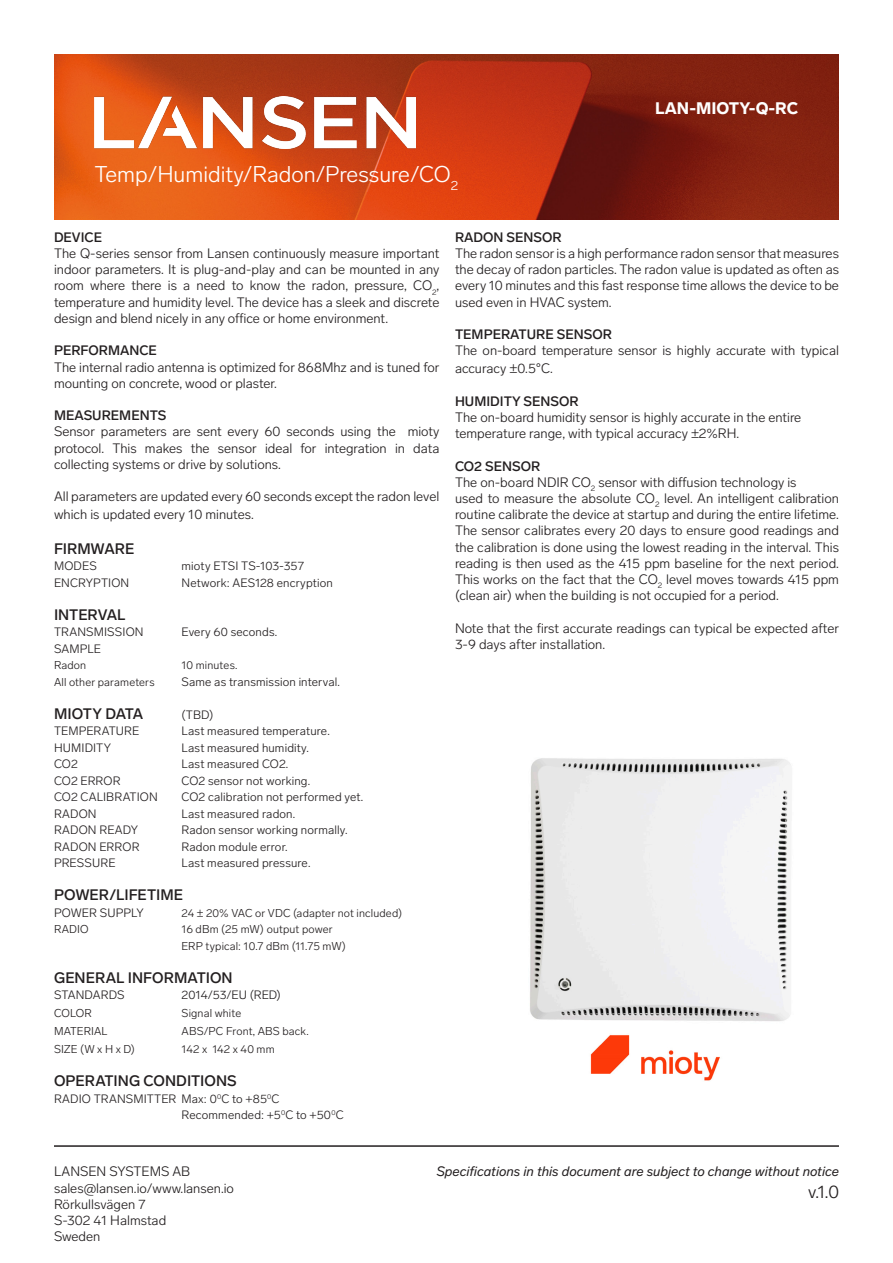
<style>
.page{position:relative;width:893px;height:1263px;background:#fff}
.page>*{position:absolute;margin:0;border:0;box-sizing:border-box;transform-origin:0 0}
.t1{font:300 22.5px "Lab Grotesque";color:#fff}
.t2{font:300 18px "Lab Grotesque";color:#231f20}
.t3{font:900 16.5px "Lab Grotesque";color:#fff}
.tekniktext{font:500 15px "Lab Grotesque";color:#231f20}
.tekniktext-2{font:500 15px "Lab Grotesque";letter-spacing:-.02em;color:#231f20}
.t4{font:300 13.5px/16.2px "Lab Grotesque";color:#231f20;text-align:justify}
.t5{font:500 13.5px "Lab Grotesque";color:#231f20}
.t6{font:italic 13.5px "Lab Grotesque";color:#231f20}
.tekniktext-3{font:300 12px "Lab Grotesque";letter-spacing:.01em;color:#231f20}
.tekniktext-4{font:300 11.25px "Lab Grotesque";letter-spacing:.015em;color:#231f20}
</style>
<div class="page">
<img style="left:54px;top:54px;width:785px;height:165px">
<img style="left:95px;top:97px;width:321px;height:52px">
<hr style="left:54px;top:1145px;width:785px;height:2px;background:#231f20">
<img style="left:530px;top:758px;width:261px;height:263px">
<img style="left:590px;top:1035px;width:130px;height:46px">
<p class="t1" style="left:95px;top:160px;width:365px">Temp/Humidity/Radon/Pressure/CO<sub>2</sub></p>
<p class="t3" style="left:655px;top:97px;width:145px">LAN-MIOTY-Q-RC</p>
<p class="t5" style="left:54px;top:228px;width:50px">DEVICE</p>
<p class="t4" style="left:54px;top:245px;width:387px">The Q-series sensor from Lansen continuously measure important indoor parameters. It is plug-and-play and can be mounted in any room where there is a need to know the radon, pressure, CO<sub>2</sub>, temperature and humidity level. The device has a sleek and discrete design and blend nicely in any office or home environment.</p>
<p class="t5" style="left:54px;top:341px;width:104px">PERFORMANCE</p>
<p class="t4" style="left:54px;top:358px;width:387px">The internal radio antenna is optimized for 868Mhz and is tuned for mounting on concrete, wood or plaster.</p>
<p class="t5" style="left:54px;top:406px;width:114px">MEASUREMENTS</p>
<p class="t4" style="left:54px;top:423px;width:387px">Sensor parameters are sent every 60 seconds using the mioty protocol. This makes the sensor ideal for integration in data collecting systems or drive by solutions.</p>
<p class="t4" style="left:54px;top:487px;width:387px;line-height:18px">All parameters are updated every 60 seconds except the radon level which is updated every 10 minutes.</p>
<p class="tekniktext" style="left:54px;top:538px;width:82px">FIRMWARE</p>
<p class="tekniktext-3" style="left:54px;top:558px;width:44px">MODES</p>
<p class="tekniktext-3" style="left:182px;top:558px;width:124px">mioty ETSI TS-103-357</p>
<p class="tekniktext-3" style="left:54px;top:575px;width:77px">ENCRYPTION</p>
<p class="tekniktext-3" style="left:182px;top:575px;width:153px">Network: AES128 encryption</p>
<p class="tekniktext" style="left:54px;top:604px;width:73px">INTERVAL</p>
<p class="tekniktext-3" style="left:54px;top:624px;width:91px">TRANSMISSION</p>
<p class="tekniktext-3" style="left:182px;top:624px;width:97px">Every 60 seconds.</p>
<p class="tekniktext-3" style="left:54px;top:641px;width:49px">SAMPLE</p>
<p class="tekniktext-4" style="left:54px;top:658px;width:34px">Radon</p>
<p class="tekniktext-4" style="left:182px;top:658px;width:57px">10 minutes.</p>
<p class="tekniktext-4" style="left:54px;top:674px;width:102px">All other parameters</p>
<p class="tekniktext-3" style="left:182px;top:674px;width:160px">Same as transmission interval.</p>
<p class="tekniktext-2" style="left:54px;top:703px;width:91px">MIOTY DATA</p>
<p class="tekniktext-3" style="left:182px;top:707px;width:33px">(TBD)</p>
<p class="tekniktext-3" style="left:54px;top:723px;width:87px">TEMPERATURE</p>
<p class="tekniktext-3" style="left:182px;top:723px;width:150px">Last measured temperature.</p>
<p class="tekniktext-3" style="left:54px;top:740px;width:59px">HUMIDITY</p>
<p class="tekniktext-3" style="left:182px;top:740px;width:129px">Last measured humidity.</p>
<p class="tekniktext-3" style="left:54px;top:756px;width:25px">CO2</p>
<p class="tekniktext-3" style="left:182px;top:756px;width:108px">Last measured CO2.</p>
<p class="tekniktext-3" style="left:54px;top:773px;width:68px">CO2 ERROR</p>
<p class="tekniktext-3" style="left:182px;top:773px;width:130px">CO2 sensor not working.</p>
<p class="tekniktext-3" style="left:54px;top:789px;width:105px">CO2 CALIBRATION</p>
<p class="tekniktext-3" style="left:182px;top:789px;width:183px">CO2 calibration not performed yet.</p>
<p class="tekniktext-3" style="left:54px;top:806px;width:44px">RADON</p>
<p class="tekniktext-3" style="left:182px;top:806px;width:115px">Last measured radon.</p>
<p class="tekniktext-3" style="left:54px;top:822px;width:86px">RADON READY</p>
<p class="tekniktext-3" style="left:182px;top:822px;width:168px">Radon sensor working normally.</p>
<p class="tekniktext-3" style="left:54px;top:839px;width:87px">RADON ERROR</p>
<p class="tekniktext-3" style="left:182px;top:839px;width:108px">Radon module error.</p>
<p class="tekniktext-3" style="left:54px;top:855px;width:63px">PRESSURE</p>
<p class="tekniktext-3" style="left:182px;top:855px;width:131px">Last measured pressure.</p>
<p class="tekniktext" style="left:54px;top:885px;width:131px">POWER/LIFETIME</p>
<p class="tekniktext-3" style="left:54px;top:905px;width:91px">POWER SUPPLY</p>
<p class="tekniktext-4" style="left:182px;top:905px;width:222px">24 ± 20% VAC or VDC (adapter not included)</p>
<p class="tekniktext-4" style="left:54px;top:922px;width:36px">RADIO</p>
<p class="tekniktext-4" style="left:182px;top:922px;width:153px">16 dBm (25 mW) output power</p>
<p class="tekniktext-4" style="left:182px;top:938px;width:166px">ERP typical: 10.7 dBm (11.75 mW)</p>
<p class="tekniktext" style="left:54px;top:967px;width:180px">GENERAL INFORMATION</p>
<p class="tekniktext-3" style="left:54px;top:987px;width:72px">STANDARDS</p>
<p class="tekniktext-3" style="left:182px;top:987px;width:101px">2014/53/EU (RED)</p>
<p class="tekniktext-4" style="left:54px;top:1006px;width:39px">COLOR</p>
<p class="tekniktext-4" style="left:182px;top:1006px;width:61px">Signal white</p>
<p class="tekniktext-4" style="left:54px;top:1024px;width:55px">MATERIAL</p>
<p class="tekniktext-4" style="left:182px;top:1024px;width:129px">ABS/PC Front, ABS back.</p>
<p class="tekniktext-4" style="left:54px;top:1042px;width:82px">SIZE (W x H x D)</p>
<p class="tekniktext-4" style="left:182px;top:1042px;width:95px">142 x 142 x 40 mm</p>
<p class="tekniktext" style="left:54px;top:1071px;width:184px">OPERATING CONDITIONS</p>
<p class="tekniktext-3" style="left:54px;top:1091px;width:227px">RADIO TRANSMITTER Max: 0<sup>0</sup>C to +85<sup>0</sup>C</p>
<p class="tekniktext-3" style="left:182px;top:1107px;width:164px">Recommended: +5<sup>0</sup>C to +50<sup>0</sup>C</p>
<p class="t5" style="left:455px;top:228px;width:108px">RADON SENSOR</p>
<p class="t4" style="left:455px;top:245px;width:385px">The radon sensor is a high performance radon sensor that measures the decay of radon particles. The radon value is updated as often as every 10 minutes and this fast response time allows the device to be used even in HVAC system.</p>
<p class="t5" style="left:455px;top:325px;width:158px">TEMPERATURE SENSOR</p>
<p class="t4" style="left:455px;top:341px;width:385px;line-height:18px">The on-board temperature sensor is highly accurate with typical accuracy ±0.5°C.</p>
<p class="t5" style="left:455px;top:392px;width:125px">HUMIDITY SENSOR</p>
<p class="t4" style="left:455px;top:409px;width:348px">The on-board humidity sensor is highly accurate in the entire</p>
<p class="t4" style="left:455px;top:425px;width:286px">temperature range, with typical accuracy ±2%RH.</p>
<p class="t5" style="left:455px;top:457px;width:87px">CO2 SENSOR</p>
<p class="t4" style="left:455px;top:474px;width:343px">The on-board NDIR CO<sub>2</sub> sensor with diffusion technology is</p>
<p class="t4" style="left:455px;top:490px;width:385px">used to measure the absolute CO<sub>2</sub> level. An intelligent calibration routine calibrate the device at startup and during the entire lifetime.<br>The sensor calibrates every 20 days to ensure good readings and the calibration is done using the lowest reading in the interval. This reading is then used as the 415 ppm baseline for the next period.<br>This works on the fact that the CO<sub>2</sub> level moves towards 415 ppm (clean air) when the building is not occupied for a period.</p>
<p class="t4" style="left:455px;top:619px;width:385px">Note that the first accurate readings can typical be expected after<br>3-9 days after installation.</p>
<p class="t4" style="left:54px;top:1163px;width:138px">LANSEN SYSTEMS AB</p>
<p class="t4" style="left:54px;top:1179px;width:182px">sales@lansen.io/www.lansen.io</p>
<p class="t4" style="left:54px;top:1195px;width:93px">Rörkullsvägen 7</p>
<p class="t4" style="left:54px;top:1212px;width:114px">S-302 41 Halmstad</p>
<p class="t4" style="left:54px;top:1228px;width:48px">Sweden</p>
<p class="t6" style="left:436px;top:1163px;width:404px">Specifications in this document are subject to change without notice</p>
<p class="t2" style="left:808px;top:1180px;width:32px">v.1.0</p>
</div>
